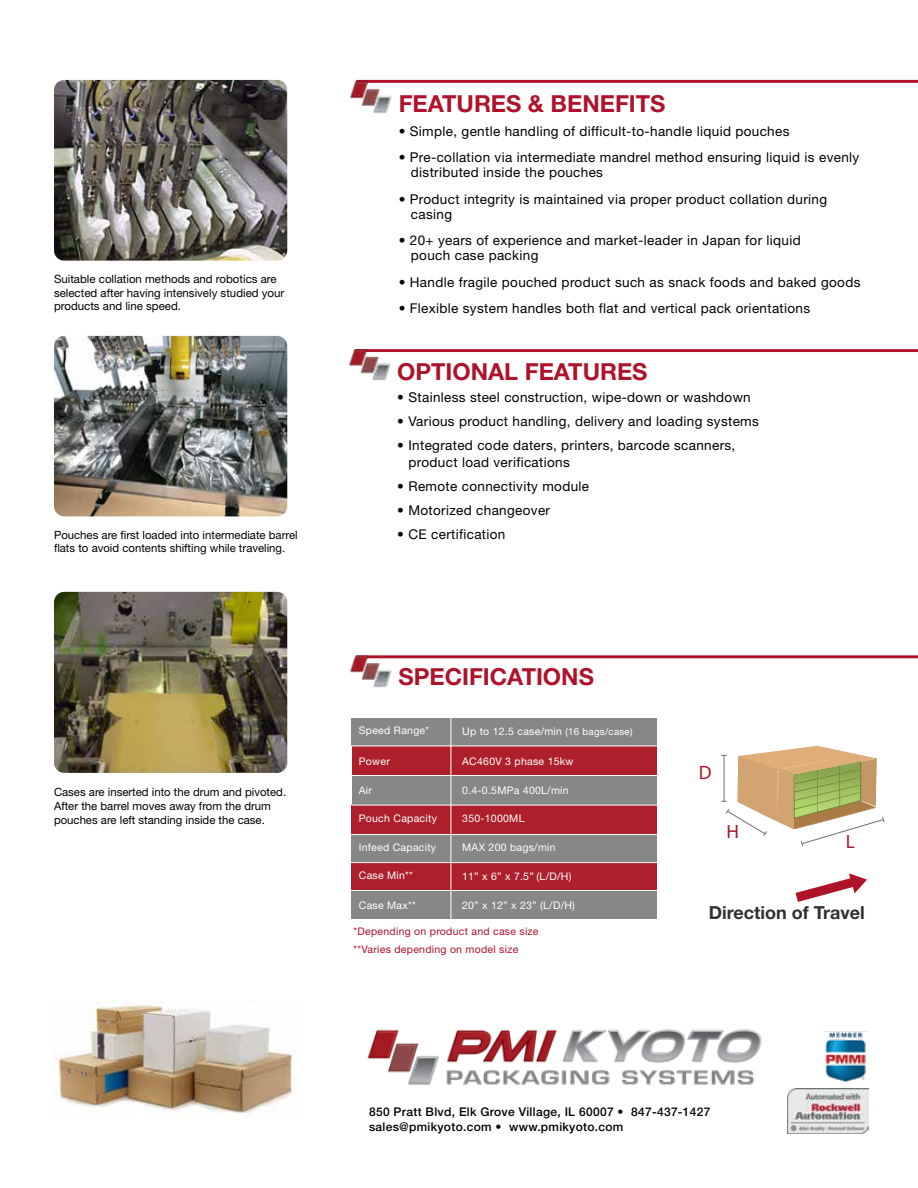
<style>
.page{position:relative;width:918px;height:1188px;background:#fff}
.page>*{position:absolute;margin:0;border:0;box-sizing:border-box;transform-origin:0 0}
.t1{font:700 23.55px "Helvetica Neue LT Std";color:#ae132a}
.t2{font:19.35px "Myriad Pro";color:#ae132a}
.t3{font:700 18px "Helvetica Neue LT Std";color:#31302f}
.t4{font:13.5px/15px "Helvetica Neue LT Std";letter-spacing:.025em;color:#000}
.t5{font:500 12px/14.4px "Helvetica Neue LT Std";letter-spacing:.025em;color:#000}
.t6{font:11.55px/13.8px "Helvetica Neue LT Std";color:#000}
.t7{font:11.4px/13.6px "Helvetica Neue LT Std";color:#000}
.t8{font:10.5px "Helvetica Neue LT Std";letter-spacing:.025em;color:#fff}
.t9{font:10.5px/18px "Helvetica Neue LT Std";letter-spacing:.025em;color:#ae132a}
.s1{font-size:9.75px}
</style>
<div class="page">
<hr style="left:356px;top:80px;width:562px;height:3px;background:#ae132a">
<img style="left:350px;top:79px;width:43px;height:35px">
<img style="left:54px;top:592px;width:233px;height:181px">
<img style="left:54px;top:80px;width:233px;height:181px">
<img style="left:54px;top:336px;width:233px;height:180px">
<img style="left:788px;top:1088px;width:80px;height:45px">
<img style="left:825px;top:1032px;width:41px;height:49px">
<img style="left:367px;top:1029px;width:395px;height:56px">
<hr style="left:356px;top:655px;width:562px;height:3px;background:#ae132a">
<img style="left:350px;top:655px;width:43px;height:33px">
<hr style="left:355px;top:349px;width:563px;height:3px;background:#ae132a">
<img style="left:349px;top:349px;width:43px;height:32px">
<img style="left:53px;top:1000px;width:241px;height:117px">
<div style="left:351px;top:806px;width:306px;height:28px;background:#ad1f2b"></div>
<div style="left:351px;top:862px;width:306px;height:28px;background:#ad1f2b"></div>
<div style="left:352px;top:746px;width:305px;height:29px;background:#ad1f2b"></div>
<div style="left:351px;top:835px;width:306px;height:27px;background:#888787"></div>
<div style="left:351px;top:891px;width:306px;height:28px;background:#888787"></div>
<div style="left:352px;top:776px;width:305px;height:29px;background:#888787"></div>
<div style="left:351px;top:718px;width:306px;height:27px;background:#888787"></div>
<hr style="left:350px;top:862px;width:308px;height:1px;background:#fff">
<hr style="left:450px;top:717px;width:1px;height:229px;background:#fff">
<svg style="left:721px;top:746px;width:164px;height:101px"></svg>
<svg style="left:796px;top:873px;width:71px;height:29px"></svg>
<p class="t6" style="left:54px;top:272px;width:232px">Suitable collation methods and robotics are selected after having intensively studied your products and line speed.</p>
<p class="t7" style="left:54px;top:528px;width:245px">Pouches are first loaded into intermediate barrel flats to avoid contents shifting while traveling.</p>
<p class="t7" style="left:54px;top:785px;width:234px">Cases are inserted into the drum and pivoted.<br>After the barrel moves away from the drum pouches are left standing inside the case.</p>
<h1 class="t1" style="left:399px;top:89px;width:268px">FEATURES &amp; BENEFITS</h1>
<p class="t4" style="left:399px;top:124px;width:392px">• Simple, gentle handling of difficult-to-handle liquid pouches</p>
<p class="t4" style="left:411px;top:150px;width:450px;text-indent:-12px">• Pre-collation via intermediate mandrel method ensuring liquid is evenly distributed inside the pouches</p>
<p class="t4" style="left:411px;top:191px;width:418px;text-indent:-12px">• Product integrity is maintained via proper product collation during casing</p>
<p class="t4" style="left:411px;top:233px;width:391px;text-indent:-12px">• 20+ years of experience and market-leader in Japan for liquid pouch case packing</p>
<p class="t4" style="left:399px;top:274px;width:463px">• Handle fragile pouched product such as snack foods and baked goods</p>
<p class="t4" style="left:399px;top:301px;width:413px">• Flexible system handles both flat and vertical pack orientations</p>
<h1 class="t1" style="left:397px;top:357px;width:252px">OPTIONAL FEATURES</h1>
<p class="t4" style="left:397px;top:390px;width:355px">• Stainless steel construction, wipe-down or washdown</p>
<p class="t4" style="left:397px;top:414px;width:363px">• Various product handling, delivery and loading systems</p>
<p class="t4" style="left:409px;top:437px;width:328px;line-height:16.5px;text-indent:-11px">• Integrated code daters, printers, barcode scanners, product load verifications</p>
<p class="t4" style="left:397px;top:479px;width:193px">• Remote connectivity module</p>
<p class="t4" style="left:397px;top:503px;width:154px">• Motorized changeover</p>
<p class="t4" style="left:397px;top:527px;width:110px">• CE certification</p>
<h1 class="t1" style="left:399px;top:662px;width:197px">SPECIFICATIONS</h1>
<p class="t8" style="left:359px;top:724px;width:72px">Speed Range*</p>
<p class="t8" style="left:359px;top:755px;width:32px">Power</p>
<p class="t8" style="left:359px;top:784px;width:15px">Air</p>
<p class="t8" style="left:359px;top:812px;width:80px">Pouch Capacity</p>
<p class="t8" style="left:359px;top:841px;width:79px">Infeed Capacity</p>
<p class="t8" style="left:462px;top:725px;width:172px">Up to 12.5 case/min <span class="s1">(16 bags/case)</span></p>
<p class="t8" style="left:462px;top:755px;width:113px">AC460V 3 phase 15kw</p>
<p class="t8" style="left:462px;top:784px;width:108px">0.4-0.5MPa 400L/min</p>
<p class="t8" style="left:462px;top:812px;width:64px">350-1000ML</p>
<p class="t8" style="left:462px;top:841px;width:95px">MAX 200 bags/min</p>
<p class="t8" style="left:359px;top:869px;width:56px">Case Min**</p>
<p class="t8" style="left:462px;top:870px;width:111px">11” x 6” x 7.5” (L/D/H)</p>
<p class="t8" style="left:359px;top:899px;width:59px">Case Max**</p>
<p class="t8" style="left:462px;top:899px;width:114px">20” x 12” x 23” (L/D/H)</p>
<p class="t9" style="left:354px;top:922px;width:186px">*Depending on product and case size **Varies depending on model size</p>
<h2 class="t2" style="left:699px;top:760px;width:14px">D</h2>
<h2 class="t2" style="left:727px;top:819px;width:14px">H</h2>
<h2 class="t2" style="left:846px;top:830px;width:11px">L</h2>
<h3 class="t3" style="left:709px;top:901px;width:157px">Direction of Travel</h3>
<p class="t5" style="left:369px;top:1105px;width:343px">850 Pratt Blvd, Elk Grove Village, IL 60007 • 847-437-1427 sales@pmikyoto.com • www.pmikyoto.com</p>
</div>
